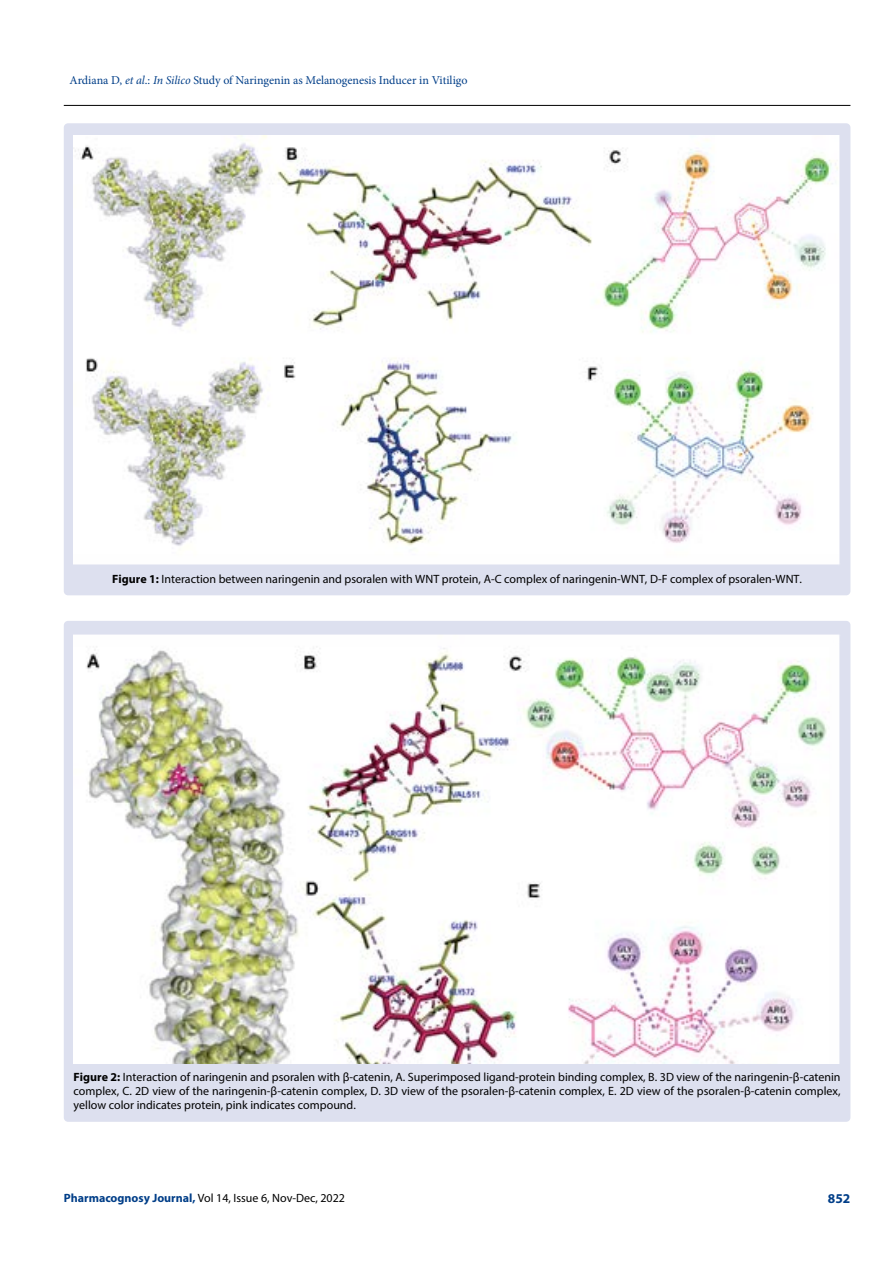
<style>
.page{position:relative;width:893px;height:1263px;background:#fff}
.page>*{position:absolute;margin:0;border:0;box-sizing:border-box;transform-origin:0 0}
.t1{font:700 13.5px "Myriad Pro";color:#003e88}
.t2{font:12px/14.4px "Myriad Pro";color:#000;text-align:justify}
.t3{font:12px "Minion Pro";letter-spacing:-.005em;color:#003e88}
.s1{font-style:italic}
.s2{font-weight:700}
.s3{font-weight:700;color:#003e88}
</style>
<div class="page">
<hr style="left:64px;top:105px;width:786px;height:1px;background:#000">
<div style="left:64px;top:123px;width:786px;height:472px;background:#dde0ef;border-radius:4px"></div>
<img style="left:74px;top:136px;width:766px;height:429px">
<div style="left:64px;top:621px;width:786px;height:501px;background:#dde0ef;border-radius:4px"></div>
<img style="left:74px;top:634px;width:766px;height:429px">
<p class="t3" style="left:69px;top:72px;width:400px">Ardiana D, <span class="s1">et al</span>.: <span class="s1">In Silico</span> Study of Naringenin as Melanogenesis Inducer in Vitiligo</p>
<p class="t2" style="left:112px;top:571px;width:691px"><span class="s2">Figure 1:</span> Interaction between naringenin and psoralen with WNT protein, A-C complex of naringenin-WNT, D-F complex of psoralen-WNT.</p>
<p class="t2" style="left:74px;top:1069px;width:769px"><span class="s2">Figure 2:</span> Interaction of naringenin and psoralen with β-catenin, A. Superimposed ligand-protein binding complex, B. 3D view of the naringenin-β-catenin complex, C. 2D view of the naringenin-β-catenin complex, D. 3D view of the psoralen-β-catenin complex, E. 2D view of the psoralen-β-catenin complex, yellow color indicates protein, pink indicates compound.</p>
<p class="t2" style="left:64px;top:1190px;width:283px"><span class="s3">Pharmacognosy Journal,</span> Vol 14, Issue 6, Nov-Dec, 2022</p>
<p class="t1" style="left:828px;top:1189px;width:24px">852</p>
</div>
